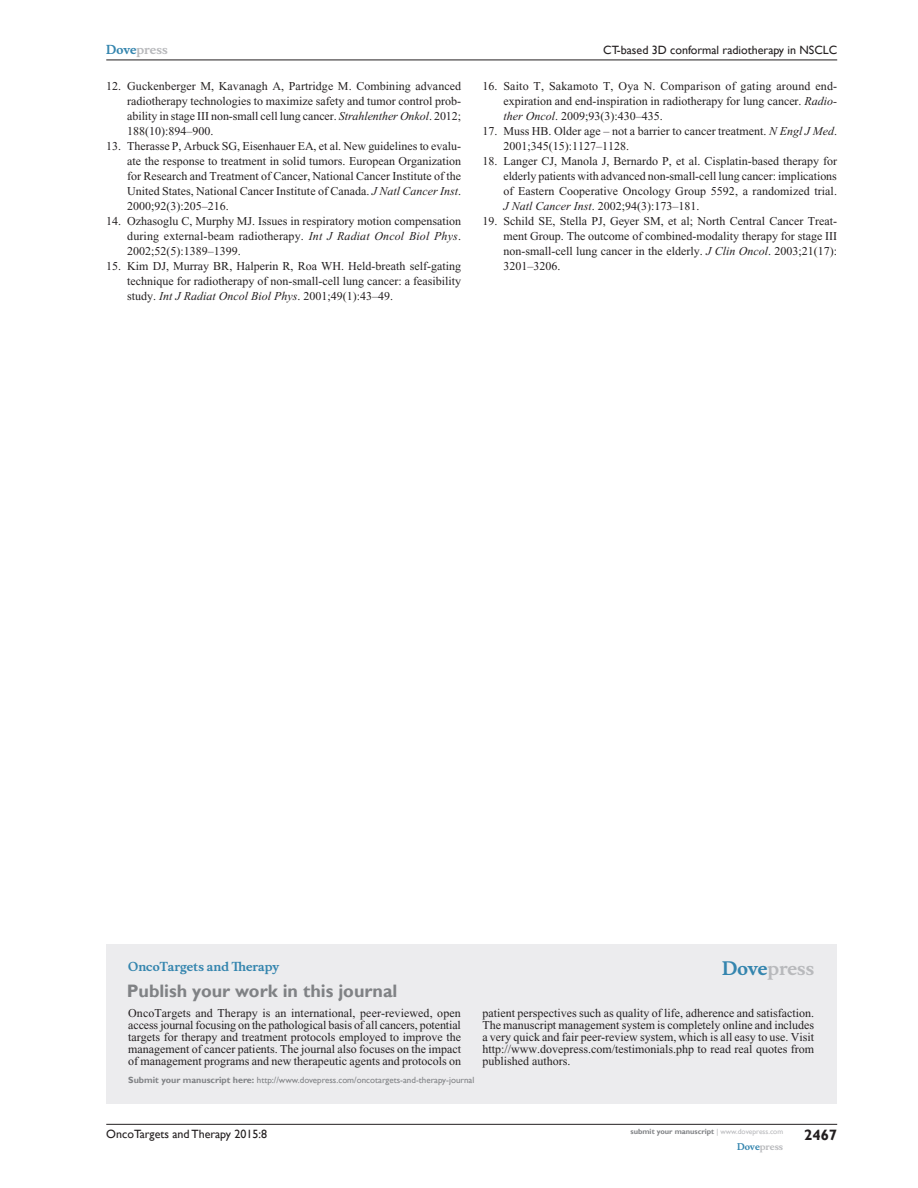
<style>
.page{position:relative;width:918px;height:1188px;background:#fff}
.page>*{position:absolute;margin:0;border:0;box-sizing:border-box;transform-origin:0 0}
.PromBx-H1{font:700 18px "Gill Sans";color:#808285}
.PromBx-Brand{font:700 18px "Musee";color:#b8b9bc}
.t1{font:700 15px "Gill Sans";color:#231f20}
.RefNL2{font:12px/15px "Times New Roman";color:#231f20;text-align:justify}
.PromBx-Tx{font:12px/12px "Times New Roman";color:#231f20;text-align:justify}
.t2{font:12px "Gill Sans";color:#231f20}
.PromBx-JrnlName{font:700 12px "Musee";color:#3485ae}
.t3{font:700 12px "Musee";color:#b8b9bc}
.PromBx-SubmitMssWebA{font:9px "Gill Sans";color:#808285}
.t4{font:700 9px "Musee";color:#b8b9bc}
.t5{font:700 7.5px "Gill Sans";color:#808285}
.s1{color:#3485ae}
.s2{font-style:italic}
.s3{font-weight:700}
.s4{font-weight:400;color:#b8b9bc}
</style>
<div class="page">
<div style="left:106px;top:944px;width:731px;height:159px;background:#ececee"></div>
<hr style="left:106px;top:1124px;width:731px;height:1px;background:#231f20">
<hr style="left:106px;top:60px;width:731px;height:1px;background:#231f20">
<p class="t3" style="left:106px;top:43px;width:63px"><span class="s1">Dove</span>press</p>
<p class="RefNL2" style="left:127px;top:79px;width:335px;text-indent:-21px">12. Guckenberger M, Kavanagh A, Partridge M. Combining advanced radiotherapy technologies to maximize safety and tumor control prob&shy;ability in stage III non-small cell lung cancer. <span class="s2">Strahlenther Onkol</span>. 2012; 188(10):894–900.</p>
<p class="RefNL2" style="left:127px;top:139px;width:335px;text-indent:-21px">13. Therasse P, Arbuck SG, Eisenhauer EA, et al. New guidelines to evalu&shy;ate the response to treatment in solid tumors. European Organization for Research and Treatment of Cancer, National Cancer Institute of the United States, National Cancer Institute of Canada. <span class="s2">J Natl Cancer Inst</span>.<br>2000;92(3):205–216.</p>
<p class="RefNL2" style="left:127px;top:214px;width:335px;text-indent:-21px">14. Ozhasoglu C, Murphy MJ. Issues in respiratory motion compensation during external-beam radiotherapy. <span class="s2">Int J Radiat Oncol Biol Phys</span>.<br>2002;52(5):1389–1399.</p>
<p class="RefNL2" style="left:127px;top:259px;width:335px;text-indent:-21px">15. Kim DJ, Murray BR, Halperin R, Roa WH. Held-breath self-gating technique for radiotherapy of non-small-cell lung cancer: a feasibility study. <span class="s2">Int J Radiat Oncol Biol Phys</span>. 2001;49(1):43–49.</p>
<p class="t2" style="left:603px;top:43px;width:205px">CT-based 3D conformal radiotherapy in NSCLC</p>
<p class="RefNL2" style="left:503px;top:79px;width:335px;text-indent:-21px">16. Saito T, Sakamoto T, Oya N. Comparison of gating around end&shy;expiration and end-inspiration in radiotherapy for lung cancer. <span class="s2">Radio&shy;ther Oncol</span>. 2009;93(3):430–435.</p>
<p class="RefNL2" style="left:503px;top:124px;width:335px;text-indent:-21px">17. Muss HB. Older age – not a barrier to cancer treatment. <span class="s2">N Engl J Med</span>.<br>2001;345(15):1127–1128.</p>
<p class="RefNL2" style="left:503px;top:154px;width:335px;text-indent:-21px">18. Langer CJ, Manola J, Bernardo P, et al. Cisplatin-based therapy for elderly patients with advanced non-small-cell lung cancer: implications of Eastern Cooperative Oncology Group 5592, a randomized trial.<br><span class="s2">J Natl Cancer Inst</span>. 2002;94(3):173–181.</p>
<p class="RefNL2" style="left:503px;top:214px;width:335px;text-indent:-21px">19. Schild SE, Stella PJ, Geyer SM, et al; North Central Cancer Treat&shy;ment Group. The outcome of combined-modality therapy for stage III non-small-cell lung cancer in the elderly. <span class="s2">J Clin Oncol</span>. 2003;21(17):<br>3201–3206.</p>
<p class="PromBx-JrnlName" style="left:128px;top:959px;width:152px">OncoTargets and Therapy</p>
<p class="PromBx-H1" style="left:127px;top:980px;width:272px">Publish your work in this journal</p>
<p class="PromBx-Brand" style="left:722px;top:958px;width:94px"><span class="s1">Dove</span>press</p>
<p class="PromBx-Tx" style="left:128px;top:1007px;width:334px">OncoTargets and Therapy is an international, peer-reviewed, open access journal focusing on the pathological basis of all cancers, potential targets for therapy and treatment protocols employed to improve the management of cancer patients. The journal also focuses on the impact of management programs and new therapeutic agents and protocols on</p>
<p class="PromBx-Tx" style="left:482px;top:1007px;width:333px">patient perspectives such as quality of life, adherence and satisfaction.<br>The manuscript management system is completely online and includes a very quick and fair peer-review system, which is all easy to use. Visit http://www.dovepress.com/testimonials.php to read real quotes from published authors.</p>
<p class="PromBx-SubmitMssWebA" style="left:128px;top:1075px;width:348px"><span class="s3">Submit your manuscript here:</span> http://www.dovepress.com/oncotargets-and-therapy-journal</p>
<p class="t2" style="left:106px;top:1127px;width:162px">OncoTargets and Therapy 2015:8</p>
<p class="t5" style="left:631px;top:1127px;width:154px">submit your manuscript <span class="s4">| www.dovepress.com</span></p>
<p class="t4" style="left:737px;top:1141px;width:48px"><span class="s1">Dove</span>press</p>
<p class="t1" style="left:804px;top:1126px;width:35px">2467</p>
</div>
